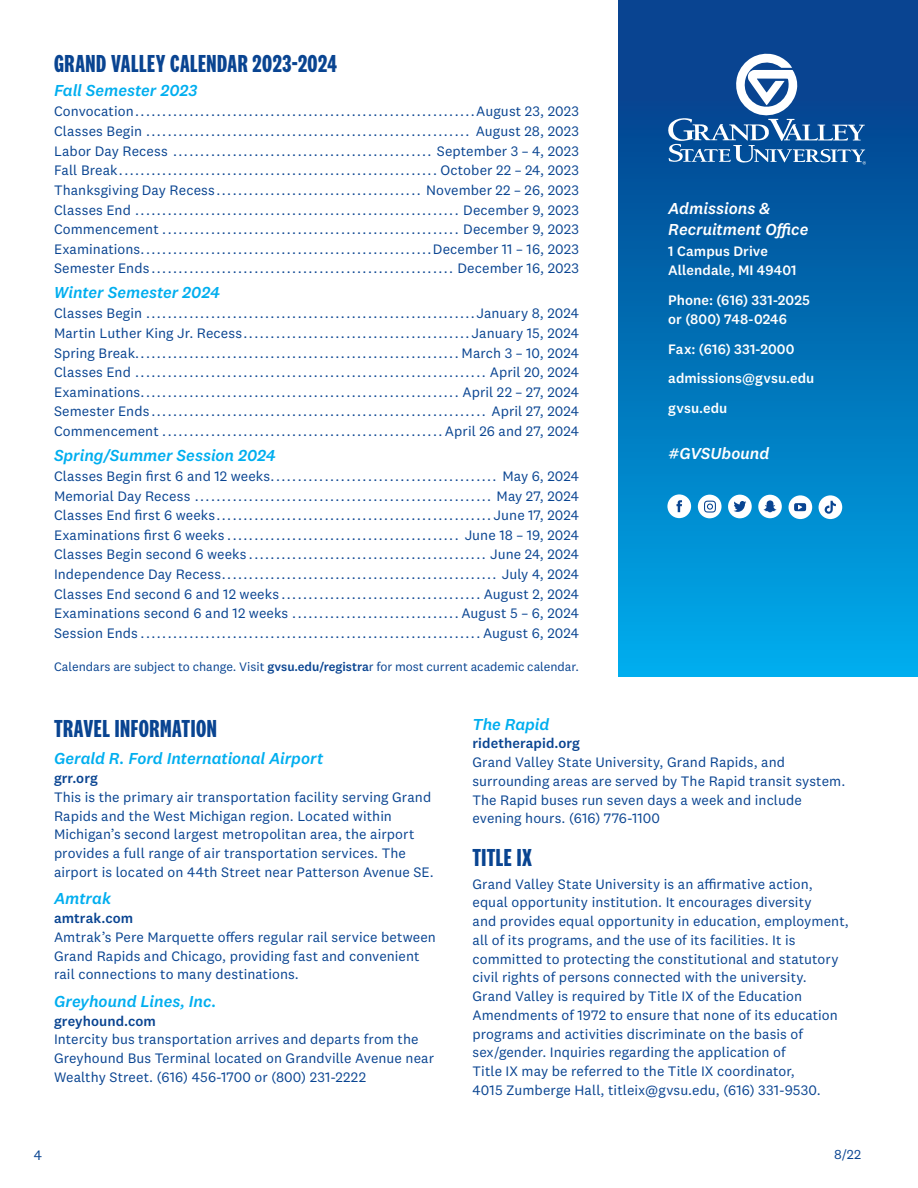
<style>
.page{position:relative;width:918px;height:1188px;background:#fff}
.page>*{position:absolute;margin:0;border:0;box-sizing:border-box;transform-origin:0 0}
.Headings{font:700 25.5px "National 2 Compressed";letter-spacing:.02em;color:#094491}
.Subhead{font:italic 500 16.5px "National 2";letter-spacing:-.005em;color:#00aeef}
.Subhead-2{font:italic 500 16.5px/21px "National 2";color:#fff}
.Calendar{font:14.25px "National 2";letter-spacing:.005em;color:#094491}
.Text{font:14.25px/18.8px "National 2";letter-spacing:.005em;color:#094491}
.Text-2{font:500 14.25px/18.8px "National 2";letter-spacing:.005em;color:#fff}
.Text-3{font:500 14.25px "National 2";letter-spacing:.005em;color:#094491}
.Text-4{font:13.5px "National 2";color:#094491}
.Calendar-2{font:12.75px "National 2";letter-spacing:-.005em;color:#094491}
.s1{font-weight:500}
</style>
<div class="page">
<div style="left:619px;top:0;width:299px;height:676px;background:linear-gradient(to bottom,#063684,#00aae9)"></div>
<svg style="left:668px;top:54px;width:198px;height:111px;background:#356aa8"></svg>
<div style="left:789px;top:495px;width:23px;height:24px;background:#fff;border-radius:50%"></div>
<svg style="left:794px;top:503px;width:12px;height:8px"></svg>
<div style="left:728px;top:495px;width:24px;height:23px;background:#fff;border-radius:50%"></div>
<svg style="left:734px;top:501px;width:12px;height:11px"></svg>
<div style="left:758px;top:495px;width:24px;height:23px;background:#fff;border-radius:50%"></div>
<svg style="left:764px;top:500px;width:12px;height:12px"></svg>
<div style="left:667px;top:494px;width:24px;height:24px;background:#fff;border-radius:50%"></div>
<svg style="left:677px;top:500px;width:5px;height:12px"></svg>
<div style="left:698px;top:495px;width:24px;height:23px;background:#fff;border-radius:50%"></div>
<svg style="left:704px;top:501px;width:12px;height:12px"></svg>
<div style="left:819px;top:495px;width:23px;height:24px;background:#fff;border-radius:50%"></div>
<svg style="left:825px;top:501px;width:11px;height:13px"></svg>
<p class="Headings" style="left:54px;top:50px;width:285px">GRAND VALLEY CALENDAR 2023-2024</p>
<p class="Subhead" style="left:54px;top:81px;width:145px">Fall Semester 2023</p>
<p class="Calendar" style="left:54px;top:103px;width:526px">Convocation...............................................................August 23, 2023</p>
<p class="Calendar" style="left:54px;top:123px;width:527px">Classes Begin ............................................................ August 28, 2023</p>
<p class="Calendar" style="left:54px;top:142px;width:527px">Labor Day Recess ................................................ September 3 – 4, 2023</p>
<p class="Calendar" style="left:54px;top:162px;width:527px">Fall Break........................................................... October 22 – 24, 2023</p>
<p class="Calendar" style="left:54px;top:182px;width:527px">Thanksgiving Day Recess...................................... November 22 – 26, 2023</p>
<p class="Calendar" style="left:54px;top:201px;width:526px">Classes End ............................................................ December 9, 2023</p>
<p class="Calendar" style="left:54px;top:221px;width:527px">Commencement ....................................................... December 9, 2023</p>
<p class="Calendar" style="left:54px;top:240px;width:527px">Examinations......................................................December 11 – 16, 2023</p>
<p class="Calendar" style="left:54px;top:260px;width:527px">Semester Ends........................................................ December 16, 2023</p>
<p class="Subhead" style="left:54px;top:282px;width:167px">Winter Semester 2024</p>
<p class="Calendar" style="left:54px;top:305px;width:526px">Classes Begin .............................................................January 8, 2024</p>
<p class="Calendar" style="left:54px;top:325px;width:526px">Martin Luther King Jr. Recess..........................................January 15, 2024</p>
<p class="Calendar" style="left:54px;top:344px;width:526px">Spring Break............................................................March 3 – 10, 2024</p>
<p class="Calendar" style="left:54px;top:364px;width:527px">Classes End ................................................................. April 20, 2024</p>
<p class="Calendar" style="left:54px;top:383px;width:526px">Examinations........................................................... April 22 – 27, 2024</p>
<p class="Calendar" style="left:54px;top:403px;width:527px">Semester Ends.............................................................. April 27, 2024</p>
<p class="Calendar" style="left:54px;top:423px;width:526px">Commencement ....................................................April 26 and 27, 2024</p>
<p class="Subhead" style="left:54px;top:445px;width:223px">Spring/Summer Session 2024</p>
<p class="Calendar" style="left:54px;top:468px;width:527px">Classes Begin first 6 and 12 weeks.......................................... May 6, 2024</p>
<p class="Calendar" style="left:54px;top:487px;width:527px">Memorial Day Recess ....................................................... May 27, 2024</p>
<p class="Calendar" style="left:54px;top:507px;width:526px">Classes End first 6 weeks...................................................June 17, 2024</p>
<p class="Calendar" style="left:54px;top:526px;width:527px">Examinations first 6 weeks........................................... June 18 – 19, 2024</p>
<p class="Calendar" style="left:54px;top:546px;width:527px">Classes Begin second 6 weeks............................................ June 24, 2024</p>
<p class="Calendar" style="left:54px;top:566px;width:527px">Independence Day Recess................................................... July 4, 2024</p>
<p class="Calendar" style="left:54px;top:585px;width:526px">Classes End second 6 and 12 weeks..................................... August 2, 2024</p>
<p class="Calendar" style="left:54px;top:605px;width:527px">Examinations second 6 and 12 weeks ............................... August 5 – 6, 2024</p>
<p class="Calendar" style="left:54px;top:625px;width:527px">Session Ends...............................................................August 6, 2024</p>
<p class="Calendar-2" style="left:54px;top:659px;width:526px">Calendars are subject to change. Visit <span class="s1">gvsu.edu/registra</span>r for most current academic calendar.</p>
<p class="Subhead-2" style="left:668px;top:198px;width:142px">Admissions &amp;<br>Recruitment Office</p>
<p class="Text-2" style="left:668px;top:242px;width:130px">1 Campus Drive<br>Allendale, MI 49401</p>
<p class="Text-2" style="left:668px;top:291px;width:143px">Phone: (616) 331-2025 or (800) 748-0246</p>
<p class="Text-2" style="left:668px;top:339px;width:128px">Fax: (616) 331-2000</p>
<p class="Text-2" style="left:668px;top:369px;width:148px">admissions@gvsu.edu</p>
<p class="Text-2" style="left:668px;top:399px;width:61px">gvsu.edu</p>
<p class="Subhead-2" style="left:668px;top:442px;width:103px">#GVSUbound</p>
<p class="Headings" style="left:54px;top:715px;width:164px">TRAVEL INFORMATION</p>
<p class="Subhead" style="left:54px;top:749px;width:271px">Gerald R. Ford International Airport</p>
<p class="Text-3" style="left:54px;top:770px;width:45px">grr.org</p>
<p class="Text" style="left:54px;top:787px;width:381px">This is the primary air transportation facility serving Grand Rapids and the West Michigan region. Located within Michigan’s second largest metropolitan area, the airport provides a full range of air transportation services. The airport is located on 44th Street near Patterson Avenue SE.</p>
<p class="Subhead" style="left:54px;top:889px;width:58px">Amtrak</p>
<p class="Text-3" style="left:54px;top:910px;width:81px">amtrak.com</p>
<p class="Text" style="left:54px;top:927px;width:383px">Amtrak’s Pere Marquette offers regular rail service between<br>Grand Rapids and Chicago, providing fast and convenient rail connections to many destinations.</p>
<p class="Subhead" style="left:54px;top:991px;width:164px">Greyhound Lines, Inc.</p>
<p class="Text-3" style="left:54px;top:1012px;width:103px">greyhound.com</p>
<p class="Text" style="left:54px;top:1030px;width:382px">Intercity bus transportation arrives and departs from the<br>Greyhound Bus Terminal located on Grandville Avenue near<br>Wealthy Street. (616) 456-1700 or (800) 231-2222</p>
<p class="Subhead" style="left:472px;top:714px;width:79px">The Rapid</p>
<p class="Text-3" style="left:472px;top:735px;width:109px">ridetherapid.org</p>
<p class="Text" style="left:472px;top:753px;width:374px">Grand Valley State University, Grand Rapids, and surrounding areas are served by The Rapid transit system.<br>The Rapid buses run seven days a week and include evening hours. (616) 776-1100</p>
<p class="Headings" style="left:472px;top:843px;width:61px">TITLE IX</p>
<p class="Text" style="left:472px;top:874px;width:378px">Grand Valley State University is an affirmative action, equal opportunity institution. It encourages diversity<br>and provides equal opportunity in education, employment, all of its programs, and the use of its facilities. It is committed to protecting the constitutional and statutory civil rights of persons connected with the university.<br>Grand Valley is required by Title IX of the Education Amendments of 1972 to ensure that none of its education programs and activities discriminate on the basis of sex/gender. Inquiries regarding the application of<br>Title IX may be referred to the Title IX coordinator,<br>4015 Zumberge Hall, titleix@gvsu.edu, (616) 331-9530.</p>
<p class="Text" style="left:34px;top:1145px;width:10px">4</p>
<p class="Text-4" style="left:834px;top:1146px;width:28px">8/22</p>
</div>
